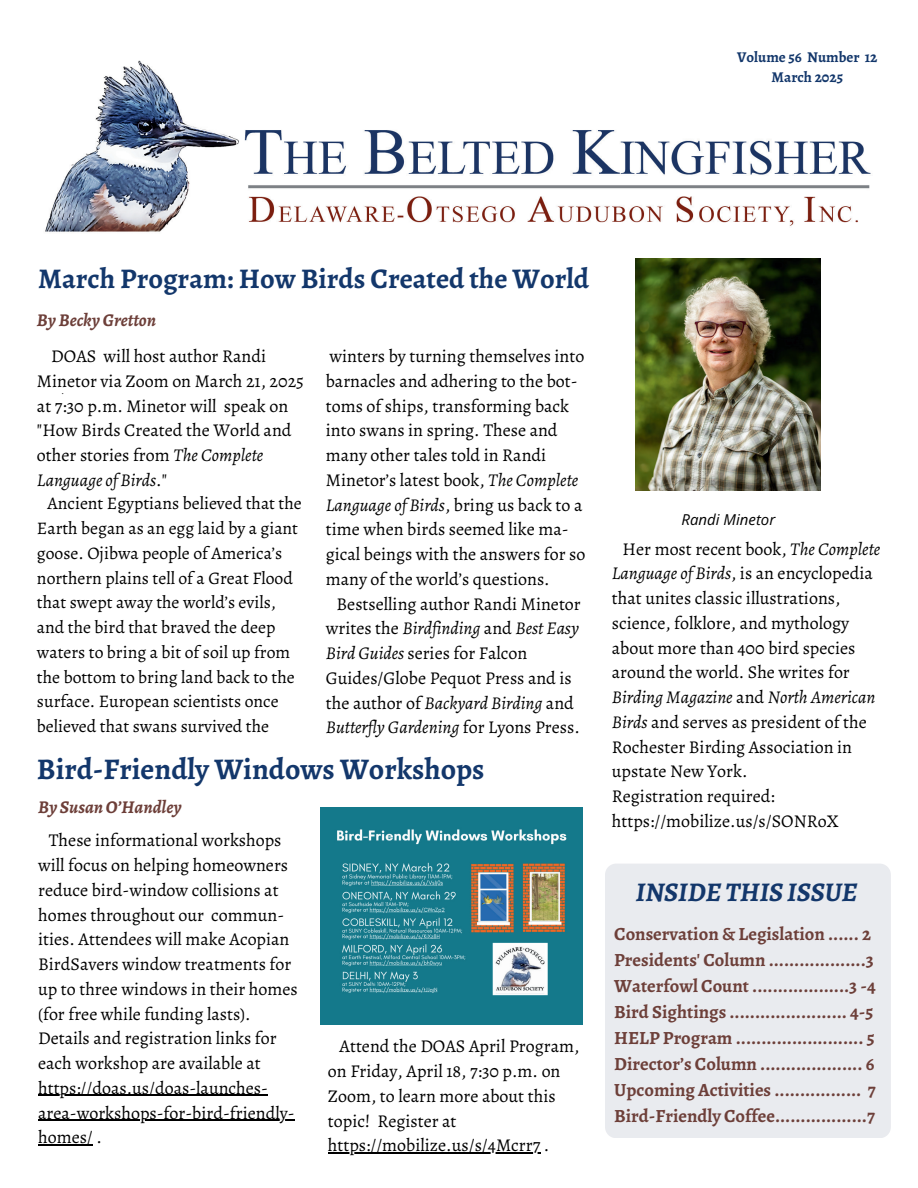
<style>
.page{position:relative;width:918px;height:1188px;background:#fff}
.page>*{position:absolute;margin:0;border:0;box-sizing:border-box;transform-origin:0 0}
.t1{font:700 30px "Alegreya";color:#13376b}
.t2{font:700 28.5px "Alegreya";color:#13376b}
.t3{font:italic 700 27px "Alegreya";color:#13376b}
.t4{font:700 18.6px/25.8px "Alegreya";color:#6d3f39}
.t5{font:18px/24.8px "Alegreya";color:#000}
.t6{font:italic 18px "Alegreya";color:#000}
.t7{font:italic 700 18px "Alegreya";color:#6d3f39}
.t8{font:17.7px/24.8px "Alegreya";color:#000}
.t9{font:700 15px/20.2px "Alegreya";color:#13376b;text-align:center}
.t10{font:italic 15px "Open Sans";color:#000}
.t11{font:8.55px "Alegreya";color:#000}
.s1{font-style:italic}
.s2{font-style:normal}
.s3{color:#fff}
</style>
<div class="page">
<img style="left:45px;top:60px;width:826px;height:172px">
<div style="left:605px;top:864px;width:285px;height:274px;background:#e9ebef"></div>
<img style="left:635px;top:259px;width:186px;height:231px">
<img style="left:321px;top:807px;width:262px;height:218px">
<hr style="left:38px;top:1095px;width:230px;height:1px;background:#000">
<hr style="left:38px;top:1120px;width:257px;height:1px;background:#000">
<hr style="left:38px;top:1144px;width:55px;height:2px;background:#000">
<hr style="left:328px;top:1152px;width:212px;height:2px;background:#000">
<p class="t9" style="left:737px;top:46px;width:142px">Volume 56 Number 12<br>March 2025</p>
<h2 class="t2" style="left:38px;top:259px;width:553px">March Program: How Birds Created the World</h2>
<p class="t7" style="left:37px;top:307px;width:121px">By Becky Gretton</p>
<p class="t5" style="left:37px;top:344px;width:269px;text-indent:14px">DOAS will host author Randi<br>Minetor via Zoom on March 21, 2025 at 7:30 p.m. Minetor will speak on "How Birds Created the World and other stories from <span class="s1">The Complete<br>Language of Birds</span>."</p>
<p class="t8" style="left:37px;top:491px;width:266px;text-indent:11px">Ancient Egyptians believed that the Earth began as an egg laid by a giant goose. Ojibwa people of America’s northern plains tell of a Great Flood that swept away the world’s evils, and the bird that braved the deep waters to bring a bit of soil up from the bottom to bring land back to the surface. European scientists once believed that swans survived the</p>
<p class="t11" style="left:61px;top:386px;width:4px">.</p>
<p class="t5" style="left:329px;top:344px;width:257px">winters by turning themselves into</p>
<p class="t5" style="left:326px;top:368px;width:253px">barnacles and adhering to the bot-</p>
<p class="t5" style="left:326px;top:393px;width:245px">toms of ships, transforming back</p>
<p class="t5" style="left:326px;top:418px;width:233px">into swans in spring. These and</p>
<p class="t5" style="left:326px;top:443px;width:222px">many other tales told in Randi</p>
<p class="t5" style="left:326px;top:467px;width:254px">Minetor’s latest book, <span class="s1">The Complete</span></p>
<p class="t6" style="left:326px;top:492px;width:258px">Language of Birds<span class="s2">, bring us back to a</span></p>
<p class="t5" style="left:326px;top:517px;width:244px">time when birds seemed like ma-</p>
<p class="t5" style="left:326px;top:542px;width:261px">gical beings with the answers for so</p>
<p class="t5" style="left:326px;top:566px;width:225px">many of the world’s questions.</p>
<p class="t5" style="left:337px;top:591px;width:246px">Bestselling author Randi Minetor</p>
<p class="t6" style="left:326px;top:616px;width:255px"><span class="s2">writes the</span> Birdfinding <span class="s2">and</span> Best Easy</p>
<p class="t5" style="left:326px;top:641px;width:203px"><span class="s1">Bird Guides</span> series for Falcon</p>
<p class="t5" style="left:326px;top:665px;width:248px">Guides/Globe Pequot Press and is</p>
<p class="t6" style="left:326px;top:690px;width:250px"><span class="s2">the author of</span> Backyard Birding <span class="s2">and</span></p>
<p class="t6" style="left:326px;top:715px;width:256px">Butterfly Gardening <span class="s2">for Lyons Press.</span></p>
<h1 class="t1" style="left:37px;top:748px;width:449px">Bird-Friendly Windows Workshops</h1>
<p class="t7" style="left:38px;top:794px;width:145px">By Susan O’Handley</p>
<p class="t5" style="left:38px;top:828px;width:261px;text-indent:11px">These informational workshops will focus on helping homeowners reduce bird-window collisions at homes throughout our commun&shy;ities. Attendees will make Acopian<br>BirdSavers window treatments for up to three windows in their homes (for free while funding lasts).<br>Details and registration links for each workshop are available at https://doas.us/doas-launches&shy;area-workshops-for-bird-friendly&shy;homes/ .</p>
<p class="t5" style="left:328px;top:1034px;width:253px"><span class="s3">e</span> Attend the DOAS April Program, on Friday, April 18, 7:30 p.m. on<br>Zoom, to learn more about this topic! Register at https://mobilize.us/s/4Mcrr7 .</p>
<p class="t10" style="left:682px;top:509px;width:95px">Randi Minetor</p>
<p class="t5" style="left:612px;top:536px;width:270px;text-indent:11px">Her most recent book, <span class="s1">The Complete<br>Language of Birds</span>, is an encyclopedia that unites classic illustrations, science, folklore, and mythology about more than 400 bird species around the world. She writes for<br><span class="s1">Birding Magazine</span> and <span class="s1">North American<br>Birds</span> and serves as president of the<br>Rochester Birding Association in upstate New York.<br>Registration required: https://mobilize.us/s/SONRoX</p>
<h3 class="t3" style="left:636px;top:873px;width:223px">INSIDE THIS ISSUE</h3>
<p class="t4" style="left:614px;top:921px;width:263px">Conservation &amp; Legislation ...... 2<br>Presidents' Column ...................3<br>Waterfowl Count ...................3 -4<br>Bird Sightings ....................... 4-5<br>HELP Program ......................... 5<br>Director’s Column .................... 6<br>Upcoming Activities ................. 7<br>Bird-Friendly Coffee..................7</p>
</div>
